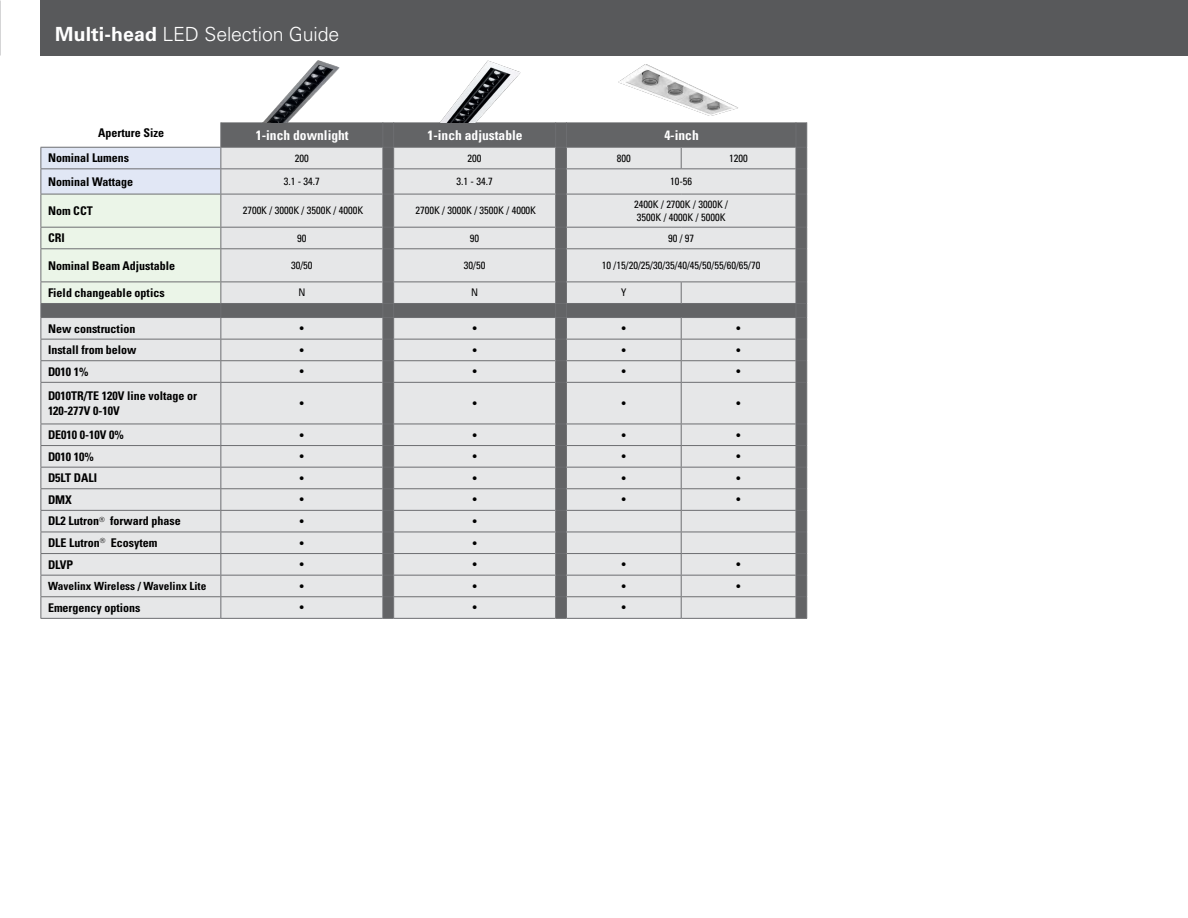
<style>
.page{position:relative;width:1188px;height:918px;background:#fff}
.page>*{position:absolute;margin:0;border:0;box-sizing:border-box;transform-origin:0 0}
.t1{font:300 19.5px "Univers LT Std";letter-spacing:-.01em;color:#fff}
.t2{font:700 condensed 13.5px "Univers LT Std";color:#fff}
.t3{font:700 condensed 12px/15px "Univers LT Std";color:#000}
.t4{font:700 condensed 11.25px "Univers LT Std";color:#000}
.t5{font:condensed 10.5px/13.5px "Univers LT Std";color:#000}
.t6{font:300 10.5px "Univers LT Std";color:#000}
.s1{font-weight:700}
</style>
<div class="page">
<div style="left:40px;top:0;width:1148px;height:55px;background:#58595b"></div>
<div style="left:41px;top:383px;width:755px;height:235px;background:#e6e7e8"></div>
<hr style="left:40px;top:383px;width:1px;height:41px;background:#6d6e71">
<hr style="left:40px;top:424px;width:181px;height:1px;background:#6d6e71">
<hr style="left:221px;top:424px;width:162px;height:1px;background:#6d6e71">
<hr style="left:394px;top:424px;width:162px;height:1px;background:#6d6e71">
<hr style="left:566px;top:424px;width:115px;height:1px;background:#6d6e71">
<hr style="left:681px;top:424px;width:115px;height:1px;background:#6d6e71">
<hr style="left:40px;top:445px;width:181px;height:1px;background:#6d6e71">
<hr style="left:221px;top:445px;width:162px;height:1px;background:#6d6e71">
<hr style="left:394px;top:445px;width:162px;height:1px;background:#6d6e71">
<hr style="left:566px;top:445px;width:115px;height:1px;background:#6d6e71">
<hr style="left:681px;top:445px;width:115px;height:1px;background:#6d6e71">
<hr style="left:40px;top:467px;width:181px;height:1px;background:#6d6e71">
<hr style="left:221px;top:467px;width:162px;height:1px;background:#6d6e71">
<hr style="left:394px;top:467px;width:162px;height:1px;background:#6d6e71">
<hr style="left:566px;top:467px;width:115px;height:1px;background:#6d6e71">
<hr style="left:681px;top:467px;width:115px;height:1px;background:#6d6e71">
<hr style="left:40px;top:488px;width:181px;height:1px;background:#6d6e71">
<hr style="left:221px;top:488px;width:162px;height:1px;background:#6d6e71">
<hr style="left:394px;top:488px;width:162px;height:1px;background:#6d6e71">
<hr style="left:566px;top:488px;width:115px;height:1px;background:#6d6e71">
<hr style="left:681px;top:488px;width:115px;height:1px;background:#6d6e71">
<hr style="left:40px;top:510px;width:181px;height:1px;background:#6d6e71">
<hr style="left:221px;top:510px;width:162px;height:1px;background:#6d6e71">
<hr style="left:394px;top:510px;width:162px;height:1px;background:#6d6e71">
<hr style="left:566px;top:510px;width:115px;height:1px;background:#6d6e71">
<hr style="left:681px;top:510px;width:115px;height:1px;background:#6d6e71">
<hr style="left:40px;top:532px;width:181px;height:1px;background:#6d6e71">
<hr style="left:221px;top:532px;width:162px;height:1px;background:#6d6e71">
<hr style="left:394px;top:532px;width:162px;height:1px;background:#6d6e71">
<hr style="left:566px;top:532px;width:115px;height:1px;background:#6d6e71">
<hr style="left:681px;top:532px;width:115px;height:1px;background:#6d6e71">
<hr style="left:40px;top:553px;width:181px;height:1px;background:#6d6e71">
<hr style="left:221px;top:553px;width:162px;height:1px;background:#6d6e71">
<hr style="left:394px;top:553px;width:162px;height:1px;background:#6d6e71">
<hr style="left:566px;top:553px;width:115px;height:1px;background:#6d6e71">
<hr style="left:681px;top:553px;width:115px;height:1px;background:#6d6e71">
<hr style="left:40px;top:575px;width:181px;height:1px;background:#6d6e71">
<hr style="left:221px;top:575px;width:162px;height:1px;background:#6d6e71">
<hr style="left:394px;top:575px;width:162px;height:1px;background:#6d6e71">
<hr style="left:566px;top:575px;width:115px;height:1px;background:#6d6e71">
<hr style="left:681px;top:575px;width:115px;height:1px;background:#6d6e71">
<hr style="left:40px;top:596px;width:181px;height:1px;background:#6d6e71">
<svg style="left:40px;top:424px;width:1px;height:194px"></svg>
<hr style="left:221px;top:596px;width:162px;height:1px;background:#6d6e71">
<hr style="left:394px;top:596px;width:162px;height:1px;background:#6d6e71">
<hr style="left:566px;top:596px;width:115px;height:1px;background:#6d6e71">
<hr style="left:681px;top:596px;width:115px;height:1px;background:#6d6e71">
<hr style="left:40px;top:618px;width:181px;height:1px;background:#6d6e71">
<hr style="left:221px;top:618px;width:162px;height:1px;background:#6d6e71">
<hr style="left:394px;top:618px;width:162px;height:1px;background:#6d6e71">
<hr style="left:566px;top:618px;width:115px;height:1px;background:#6d6e71">
<hr style="left:681px;top:618px;width:115px;height:1px;background:#6d6e71">
<hr style="left:220px;top:383px;width:1px;height:41px;background:#6d6e71">
<hr style="left:393px;top:383px;width:1px;height:41px;background:#6d6e71">
<hr style="left:566px;top:383px;width:1px;height:41px;background:#6d6e71">
<hr style="left:681px;top:383px;width:1px;height:41px;background:#6d6e71">
<svg style="left:40px;top:115px;width:767px;height:268px;background:#cdcfcf"></svg>
<hr style="left:382px;top:383px;width:1px;height:41px;background:#6d6e71">
<hr style="left:555px;top:383px;width:1px;height:41px;background:#6d6e71">
<hr style="left:796px;top:383px;width:1px;height:41px;background:#6d6e71">
<hr style="left:806px;top:383px;width:1px;height:41px;background:#6d6e71">
<svg style="left:220px;top:424px;width:1px;height:194px"></svg>
<svg style="left:681px;top:424px;width:1px;height:194px"></svg>
<svg style="left:382px;top:424px;width:12px;height:195px;background:#696a6c"></svg>
<svg style="left:555px;top:424px;width:12px;height:195px;background:#66676a"></svg>
<svg style="left:796px;top:424px;width:11px;height:195px;background:#656668"></svg>
<img style="left:432px;top:60px;width:90px;height:62px">
<img style="left:232px;top:60px;width:108px;height:62px">
<img style="left:618px;top:64px;width:120px;height:51px">
<h1 class="t1" style="left:55px;top:22px;width:286px"><span class="s1">Multi-head</span> LED Selection Guide</h1>
<p class="t3" style="left:98px;top:125px;width:67px">Aperture Size</p>
<p class="t2" style="left:256px;top:127px;width:95px">1-inch downlight</p>
<p class="t2" style="left:427px;top:127px;width:97px">1-inch adjustable</p>
<p class="t2" style="left:664px;top:127px;width:36px">4-inch</p>
<p class="t3" style="left:48px;top:151px;width:83px">Nominal Lumens</p>
<p class="t5" style="left:295px;top:151px;width:15px">200</p>
<p class="t5" style="left:468px;top:151px;width:15px">200</p>
<p class="t5" style="left:617px;top:151px;width:15px">800</p>
<p class="t5" style="left:729px;top:151px;width:20px">1200</p>
<p class="t3" style="left:48px;top:174px;width:87px">Nominal Wattage</p>
<p class="t5" style="left:284px;top:175px;width:38px">3.1 - 34.7</p>
<p class="t5" style="left:457px;top:175px;width:38px">3.1 - 34.7</p>
<p class="t5" style="left:670px;top:175px;width:24px">10-56</p>
<p class="t3" style="left:48px;top:203px;width:46px">Nom CCT</p>
<p class="t5" style="left:243px;top:204px;width:122px">2700K / 3000K / 3500K / 4000K</p>
<p class="t5" style="left:415px;top:204px;width:122px">2700K / 3000K / 3500K / 4000K</p>
<p class="t5" style="left:634px;top:197px;width:95px">2400K / 2700K / 3000K /<br>3500K / 4000K / 5000K</p>
<p class="t3" style="left:48px;top:231px;width:18px">CRI</p>
<p class="t5" style="left:297px;top:231px;width:11px">90</p>
<p class="t5" style="left:470px;top:231px;width:11px">90</p>
<p class="t5" style="left:668px;top:231px;width:28px">90 / 97</p>
<p class="t3" style="left:48px;top:258px;width:129px">Nominal Beam Adjustable</p>
<p class="t5" style="left:291px;top:259px;width:23px">30/50</p>
<p class="t5" style="left:464px;top:259px;width:23px">30/50</p>
<p class="t5" style="left:602px;top:259px;width:160px">10 /15/20/25/30/35/40/45/50/55/60/65/70</p>
<p class="t3" style="left:48px;top:285px;width:118px">Field changeable optics</p>
<p class="t5" style="left:298px;top:286px;width:9px">N</p>
<p class="t5" style="left:471px;top:286px;width:9px">N</p>
<p class="t5" style="left:621px;top:286px;width:7px">Y</p>
<p class="t3" style="left:48px;top:321px;width:89px">New construction</p>
<p class="t6" style="left:299px;top:322px;width:7px">•</p>
<p class="t6" style="left:472px;top:322px;width:7px">•</p>
<p class="t6" style="left:621px;top:322px;width:7px">•</p>
<p class="t6" style="left:736px;top:322px;width:7px">•</p>
<p class="t3" style="left:48px;top:342px;width:90px">Install from below</p>
<p class="t6" style="left:299px;top:344px;width:7px">•</p>
<p class="t6" style="left:472px;top:344px;width:7px">•</p>
<p class="t6" style="left:621px;top:344px;width:7px">•</p>
<p class="t6" style="left:736px;top:344px;width:7px">•</p>
<p class="t3" style="left:48px;top:364px;width:42px">D010 1%</p>
<p class="t6" style="left:299px;top:365px;width:7px">•</p>
<p class="t6" style="left:472px;top:365px;width:7px">•</p>
<p class="t6" style="left:621px;top:365px;width:7px">•</p>
<p class="t6" style="left:736px;top:365px;width:7px">•</p>
<p class="t3" style="left:48px;top:388px;width:151px">D010TR/TE 120V line voltage or<br>120-277V 0-10V</p>
<p class="t6" style="left:299px;top:397px;width:7px">•</p>
<p class="t6" style="left:472px;top:397px;width:7px">•</p>
<p class="t6" style="left:621px;top:397px;width:7px">•</p>
<p class="t6" style="left:736px;top:397px;width:7px">•</p>
<p class="t3" style="left:48px;top:427px;width:77px">DE010 0-10V 0%</p>
<p class="t6" style="left:299px;top:429px;width:7px">•</p>
<p class="t6" style="left:472px;top:429px;width:7px">•</p>
<p class="t6" style="left:621px;top:429px;width:7px">•</p>
<p class="t6" style="left:736px;top:429px;width:7px">•</p>
<p class="t3" style="left:48px;top:449px;width:47px">D010 10%</p>
<p class="t6" style="left:299px;top:450px;width:7px">•</p>
<p class="t6" style="left:472px;top:450px;width:7px">•</p>
<p class="t6" style="left:621px;top:450px;width:7px">•</p>
<p class="t6" style="left:736px;top:450px;width:7px">•</p>
<p class="t3" style="left:48px;top:470px;width:51px">D5LT DALI</p>
<p class="t6" style="left:299px;top:472px;width:7px">•</p>
<p class="t6" style="left:472px;top:472px;width:7px">•</p>
<p class="t6" style="left:621px;top:472px;width:7px">•</p>
<p class="t6" style="left:736px;top:472px;width:7px">•</p>
<p class="t3" style="left:48px;top:492px;width:25px">DMX</p>
<p class="t6" style="left:299px;top:493px;width:7px">•</p>
<p class="t6" style="left:472px;top:493px;width:7px">•</p>
<p class="t6" style="left:621px;top:493px;width:7px">•</p>
<p class="t6" style="left:736px;top:493px;width:7px">•</p>
<p class="t3" style="left:48px;top:514px;width:134px">DL2 Lutron<sup>®</sup> forward phase</p>
<p class="t6" style="left:299px;top:515px;width:7px">•</p>
<p class="t6" style="left:472px;top:515px;width:7px">•</p>
<p class="t3" style="left:48px;top:535px;width:111px">DLE Lutron<sup>®</sup> Ecosytem</p>
<p class="t6" style="left:299px;top:537px;width:7px">•</p>
<p class="t6" style="left:472px;top:537px;width:7px">•</p>
<p class="t3" style="left:48px;top:557px;width:27px">DLVP</p>
<p class="t6" style="left:299px;top:558px;width:7px">•</p>
<p class="t6" style="left:472px;top:558px;width:7px">•</p>
<p class="t6" style="left:621px;top:558px;width:7px">•</p>
<p class="t6" style="left:736px;top:558px;width:7px">•</p>
<p class="t4" style="left:48px;top:579px;width:160px">Wavelinx Wireless / Wavelinx Lite</p>
<p class="t6" style="left:299px;top:580px;width:7px">•</p>
<p class="t6" style="left:472px;top:580px;width:7px">•</p>
<p class="t6" style="left:621px;top:580px;width:7px">•</p>
<p class="t6" style="left:736px;top:580px;width:7px">•</p>
<p class="t3" style="left:48px;top:600px;width:94px">Emergency options</p>
<p class="t6" style="left:299px;top:601px;width:7px">•</p>
<p class="t6" style="left:472px;top:601px;width:7px">•</p>
<p class="t6" style="left:621px;top:601px;width:7px">•</p>
</div>
